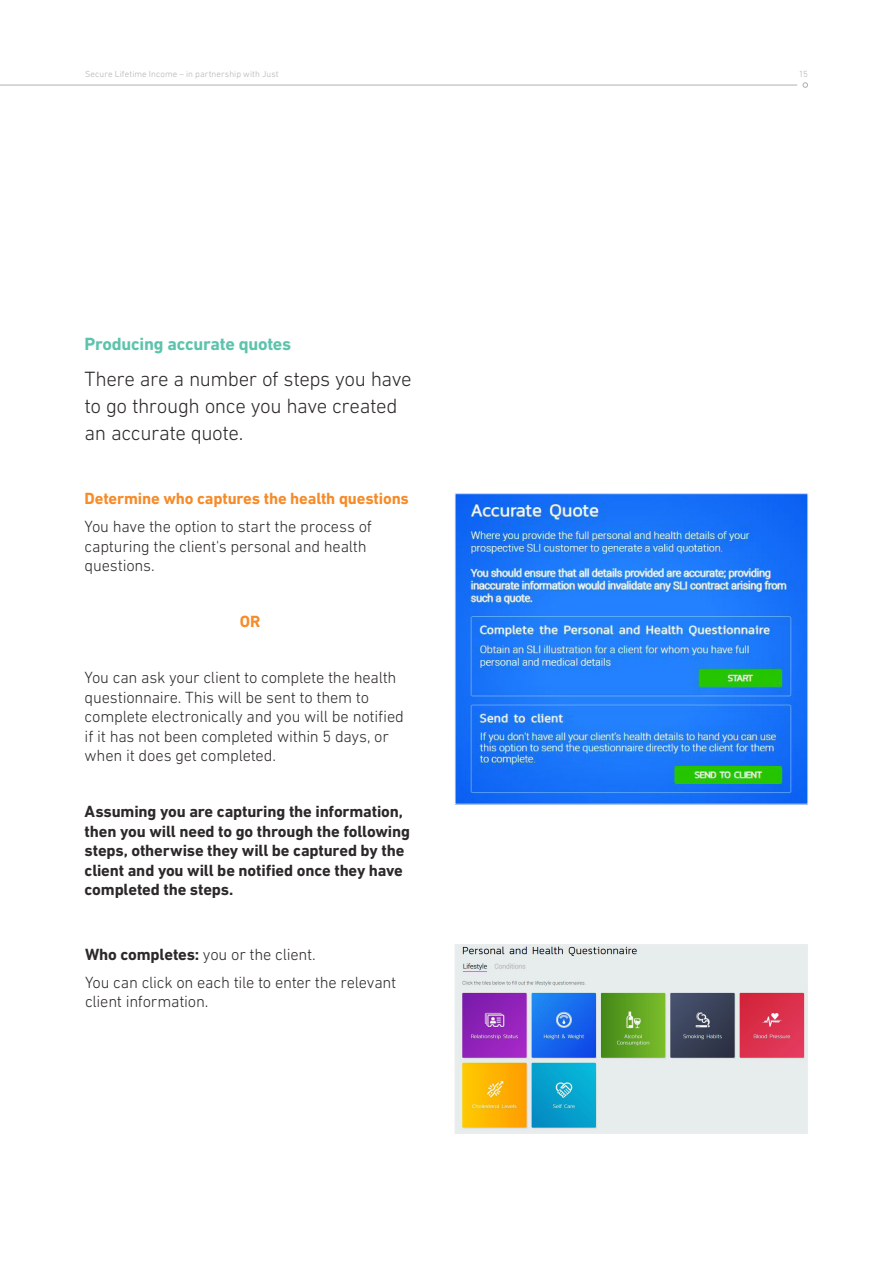
<style>
.page{position:relative;width:893px;height:1263px;background:#fff}
.page>*{position:absolute;margin:0;border:0;box-sizing:border-box;transform-origin:0 0}
.Content_Standfirst_L{font:300 21px/27px "DIN Next LT Pro";letter-spacing:-.02em;color:#2d292a}
.Content_H1_Bold_12_1{font:700 18px "DIN Next LT Pro";letter-spacing:-.015em;color:#5dc3ad}
.Content_Body_Light_1{font:300 16.5px/19.5px "DIN Next LT Pro";letter-spacing:-.015em;color:#2d292a}
.Content_Body_Light_1-2{font:700 16.5px/19.5px "DIN Next LT Pro";letter-spacing:-.01em;color:#2d292a}
.Content_Body_Light_1-3{font:700 16.5px "DIN Next LT Pro";letter-spacing:-.01em;color:#f68b29}
.Content_H2_Bold_11_1{font:700 16.5px "DIN Next LT Pro";color:#f68b29}
.t1{font:300 9px "DIN Next LT Pro";letter-spacing:.01em;color:#b1b1b2}
.s1{font-weight:700}
</style>
<div class="page">
<img style="left:457px;top:495px;width:349px;height:307px">
<img style="left:457px;top:946px;width:349px;height:185px">
<div style="left:455px;top:944px;width:353px;height:189px;border:1px solid #ededee"></div>
<svg style="left:803px;top:82px;width:5px;height:6px"></svg>
<hr style="left:0;top:85px;width:797px;height:1px;background:#b1b1b2">
<p class="t1" style="left:85px;top:68px;width:195px">Secure Lifetime Income – in partnership with Just</p>
<p class="t1" style="left:799px;top:68px;width:11px">15</p>
<p class="Content_H1_Bold_12_1" style="left:85px;top:334px;width:208px">Producing accurate quotes</p>
<p class="Content_Standfirst_L" style="left:85px;top:365px;width:329px">There are a number of steps you have to go through once you have created an accurate quote.</p>
<p class="Content_Body_Light_1-3" style="left:85px;top:489px;width:326px">Determine who captures the health questions</p>
<p class="Content_Body_Light_1" style="left:85px;top:517px;width:289px">You have the option to start the process of capturing the client's personal and health questions.</p>
<p class="Content_H2_Bold_11_1" style="left:240px;top:612px;width:22px">OR</p>
<p class="Content_Body_Light_1" style="left:85px;top:668px;width:321px">You can ask your client to complete the health questionnaire. This will be sent to them to complete electronically and you will be notified if it has not been completed within 5 days, or when it does get completed.</p>
<p class="Content_Body_Light_1-2" style="left:85px;top:802px;width:327px">Assuming you are capturing the information, then you will need to go through the following steps, otherwise they will be captured by the client and you will be notified once they have completed the steps.</p>
<p class="Content_Body_Light_1" style="left:85px;top:944px;width:232px"><span class="s1">Who completes:</span> you or the client.</p>
<p class="Content_Body_Light_1" style="left:85px;top:972px;width:313px">You can click on each tile to enter the relevant client information.</p>
</div>
